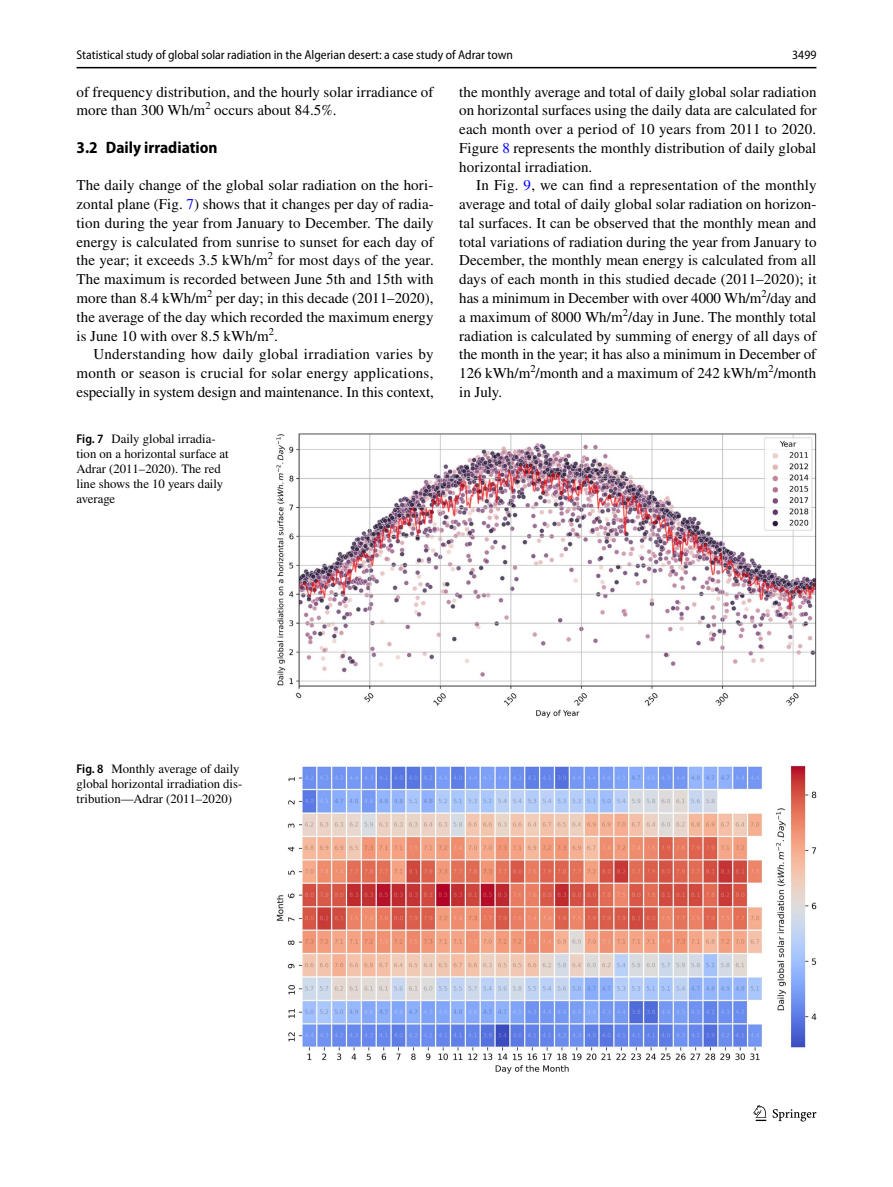
<style>
.page{position:relative;width:893px;height:1187px;background:#fff}
.page>*{position:absolute;margin:0;border:0;box-sizing:border-box;transform-origin:0 0}
.t1{font:700 semi-condensed 16.5px "Myriad Pro";color:#000}
.t2{font:15px/18.8px "STIX";letter-spacing:.005em;color:#000;text-align:justify}
.t3{font:12.75px/15px "STIX";color:#000}
.t4{font:semi-condensed 12.75px "Myriad Pro";color:#000}
.s1{color:#00f}
.s2{font-family:"Myriad Pro";font-weight:600;font-stretch:semi-condensed}
</style>
<div class="page">
<hr style="left:77px;top:67px;width:739px;height:1px;background:#000">
<svg style="left:753px;top:1105px;width:13px;height:15px"></svg>
<svg style="left:773px;top:1109px;width:43px;height:12px"></svg>
<img style="left:276px;top:433px;width:540px;height:284px">
<img style="left:276px;top:765px;width:540px;height:308px">
<p class="t4" style="left:77px;top:48px;width:438px">Statistical study of global solar radiation in the Algerian desert: a case study of Adrar town</p>
<p class="t4" style="left:792px;top:48px;width:26px">3499</p>
<p class="t2" style="left:77px;top:83px;width:358px">of frequency distribution, and the hourly solar irradiance of more than 300 Wh/m<sup>2</sup> occurs about 84.5%.</p>
<p class="t1" style="left:77px;top:138px;width:143px">3.2 Daily irradiation</p>
<p class="t2" style="left:77px;top:177px;width:359px">The daily change of the global solar radiation on the hori&shy;zontal plane (Fig. <span class="s1">7</span>) shows that it changes per day of radia&shy;tion during the year from January to December. The daily energy is calculated from sunrise to sunset for each day of the year; it exceeds 3.5 kWh/m<sup>2</sup> for most days of the year.<br>The maximum is recorded between June 5th and 15th with more than 8.4 kWh/m<sup>2</sup> per day; in this decade (2011–2020), the average of the day which recorded the maximum energy is June 10 with over 8.5 kWh/m<sup>2</sup>.</p>
<p class="t2" style="left:77px;top:346px;width:359px;text-indent:17px">Understanding how daily global irradiation varies by month or season is crucial for solar energy applications, especially in system design and maintenance. In this context,</p>
<p class="t2" style="left:459px;top:83px;width:359px">the monthly average and total of daily global solar radiation on horizontal surfaces using the daily data are calculated for each month over a period of 10 years from 2011 to 2020.<br>Figure <span class="s1">8</span> represents the monthly distribution of daily global horizontal irradiation.</p>
<p class="t2" style="left:459px;top:177px;width:359px;text-indent:17px">In Fig. <span class="s1">9</span>, we can find a representation of the monthly average and total of daily global solar radiation on horizon&shy;tal surfaces. It can be observed that the monthly mean and total variations of radiation during the year from January to December, the monthly mean energy is calculated from all days of each month in this studied decade (2011–2020); it has a minimum in December with over 4000 Wh/m<sup>2</sup>/day and a maximum of 8000 Wh/m<sup>2</sup>/day in June. The monthly total radiation is calculated by summing of energy of all days of the month in the year; it has also a minimum in December of 126 kWh/m<sup>2</sup>/month and a maximum of 242 kWh/m<sup>2</sup>/month in July.</p>
<p class="t3" style="left:77px;top:431px;width:154px"><span class="s2">Fig. 7</span> Daily global irradia&shy;tion on a horizontal surface at<br>Adrar (2011–2020). The red line shows the 10 years daily average</p>
<p class="t3" style="left:77px;top:761px;width:167px"><span class="s2">Fig. 8</span> Monthly average of daily global horizontal irradiation dis&shy;tribution—Adrar (2011–2020)</p>
</div>
